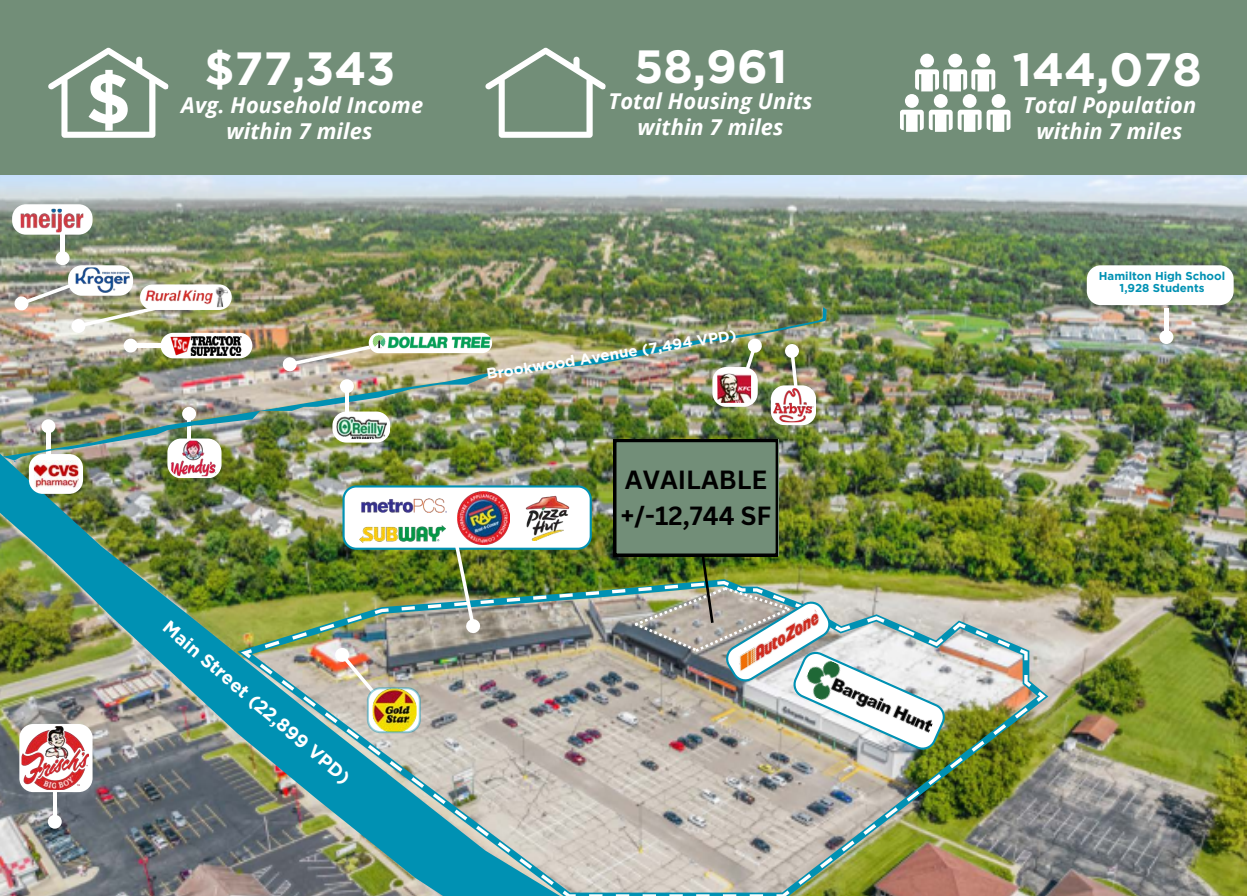
<style>
.page{position:relative;width:1247px;height:896px;background:#fff}
.page>*{position:absolute;margin:0;border:0;box-sizing:border-box;transform-origin:0 0}
.t1{font:700 71.05px "Gotham";color:#fff}
.t2{font:700 46.55px "Gotham";color:#fff}
.t3{font:700 25.55px "Canva Sans";color:#000}
.t4{font:italic 700 21.88px/25.2px "Open Sans";letter-spacing:.01em;color:#fff;text-align:center}
.t5{font:700 18.46px "Gotham";color:#fff}
.t6{font:700 15.14px "Gotham";color:#fff}
.t7{font:700 11.46px/12.6px "Gotham";color:#0091b3;text-align:center}
</style>
<div class="page">
<img style="left:0;top:175px;width:1247px;height:721px">
<div style="left:0;top:0;width:1247px;height:175px;background:#728e78"></div>
<img style="left:14px;top:265px;width:238px;height:42px">
<hr style="left:61px;top:233px;width:3px;height:25px;background:#fff">
<div style="left:56px;top:251px;width:14px;height:14px;background:#fff;border-radius:50%"></div>
<svg style="left:12px;top:204px;width:81px;height:31px"></svg>
<img style="left:0;top:449px;width:265px;height:447px">
<img style="left:241px;top:581px;width:805px;height:315px">
<hr style="left:1165px;top:308px;width:3px;height:29px;background:#fff">
<div style="left:1159px;top:330px;width:14px;height:14px;background:#fff;border-radius:50%"></div>
<svg style="left:1087px;top:265px;width:147px;height:40px"></svg>
<svg style="left:48px;top:48px;width:120px;height:90px"></svg>
<svg style="left:29px;top:462px;width:54px;height:32px"></svg>
<img style="left:3px;top:307px;width:824px;height:155px">
<svg style="left:485px;top:48px;width:121px;height:90px"></svg>
<svg style="left:900px;top:54px;width:110px;height:78px"></svg>
<img style="left:265px;top:333px;width:763px;height:552px">
<p class="t1" style="left:85px;top:55px;width:47px">$</p>
<p class="t2" style="left:204px;top:40px;width:192px">$77,343</p>
<p class="t2" style="left:634px;top:38px;width:155px">58,961</p>
<p class="t2" style="left:1012px;top:42px;width:191px">144,078</p>
<p class="t4" style="left:181px;top:92px;width:243px">Avg. Household Income within 7 miles</p>
<p class="t4" style="left:609px;top:88px;width:205px">Total Housing Units within 7 miles</p>
<p class="t4" style="left:1023px;top:92px;width:175px">Total Population</p>
<p class="t4" style="left:1036px;top:118px;width:148px">within 7 miles</p>
<p class="t5" style="left:174px;top:615px;width:241px;rotate:41deg">Main Street (22,899 VPD)</p>
<p class="t6" style="left:485px;top:365px;width:254px;rotate:-9deg">Brookwood Avenue (7,494 VPD)</p>
<p class="t3" style="left:625px;top:462px;width:144px">AVAILABLE</p>
<p class="t3" style="left:621px;top:498px;width:152px">+/-12,744 SF</p>
<p class="t7" style="left:1099px;top:269px;width:128px">Hamilton High School<br>1,928 Students</p>
</div>
